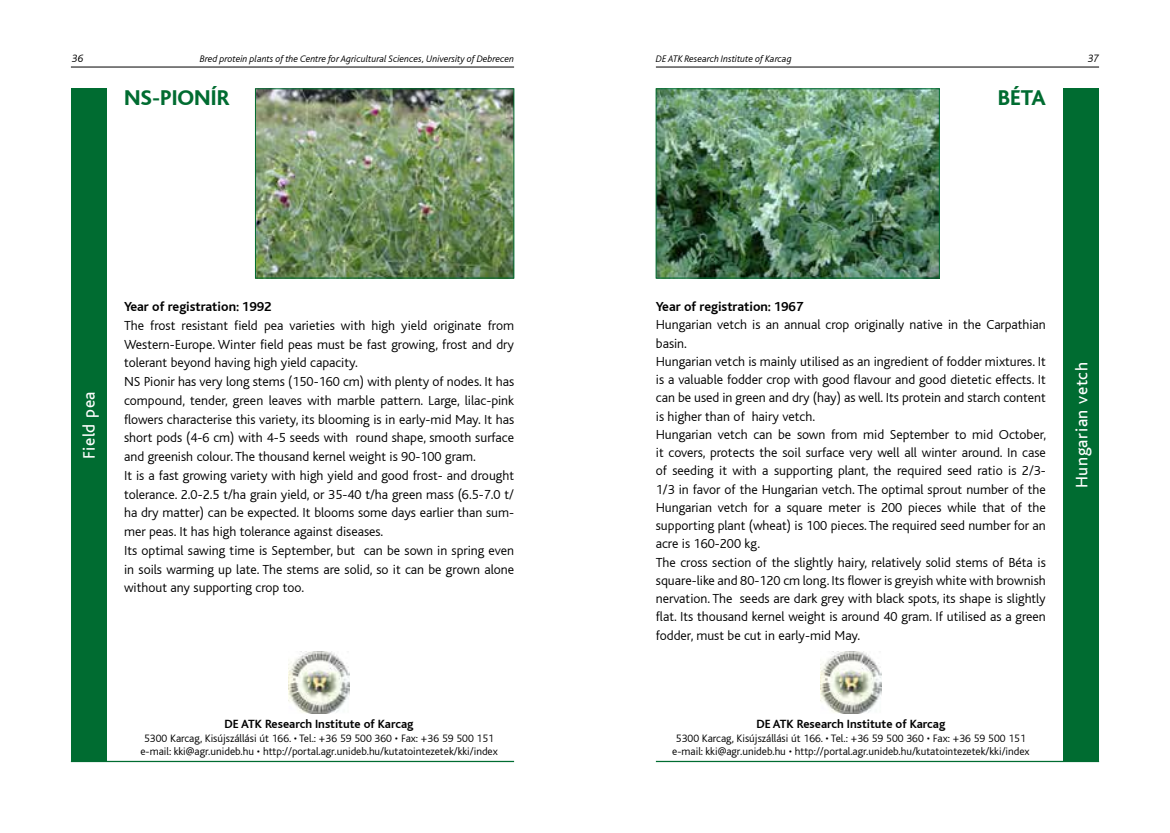
<style>
.page{position:relative;width:1170px;height:833px;background:#fff}
.page>*{position:absolute;margin:0;border:0;box-sizing:border-box;transform-origin:0 0}
.t1{font:800 22.5px "Bliss";color:#006c31}
.t2{font:17.5px "Bliss CE";letter-spacing:.035em;color:#fff}
.t3{font:300 13.75px/18.2px "Bliss CE";color:#000}
.t4{font:700 13.75px "Bliss CE";color:#000}
.t5{font:700 12.5px "Bliss CE";color:#000}
.t6{font:300 11.25px/13.5px "Bliss CE";color:#000;text-align:center}
.t7{font:italic 300 11.25px "Bliss CE";color:#000}
.t8{font:italic 300 10px "Bliss CE";color:#000}
</style>
<div class="page">
<hr style="left:71px;top:67px;width:443px;height:1px;background:#000">
<hr style="left:656px;top:67px;width:442px;height:1px;background:#000">
<div style="left:71px;top:89px;width:35px;height:673px;background:#006c31"></div>
<img style="left:257px;top:91px;width:255px;height:185px">
<div style="left:255px;top:89px;width:259px;height:189px;border:1px solid #006c31"></div>
<div style="left:1063px;top:89px;width:35px;height:673px;background:#006c31"></div>
<img style="left:658px;top:91px;width:279px;height:185px">
<div style="left:656px;top:89px;width:283px;height:189px;border:1px solid #006c31"></div>
<hr style="left:71px;top:761px;width:443px;height:1px;background:#006c31">
<hr style="left:656px;top:761px;width:442px;height:1px;background:#006c31">
<img style="left:288px;top:651px;width:62px;height:62px">
<img style="left:820px;top:651px;width:61px;height:62px">
<p class="t7" style="left:72px;top:52px;width:13px">36</p>
<p class="t8" style="left:200px;top:53px;width:316px">Bred protein plants of the Centre for Agricultural Sciences, University of Debrecen</p>
<p class="t7" style="left:1087px;top:52px;width:13px">37</p>
<p class="t8" style="left:656px;top:53px;width:137px">DE ATK Research Institute of Karcag</p>
<h1 class="t1" style="left:124px;top:86px;width:107px">ns-pionír</h1>
<p class="t2" style="left:79px;top:459px;width:70px;rotate:-90deg">Field pea</p>
<p class="t4" style="left:124px;top:299px;width:149px">Year of registration: 1992</p>
<p class="t3" style="left:124px;top:316px;width:391px;line-height:18.8px">The frost resistant field pea varieties with high yield originate from Western-Europe. Winter field peas must be fast growing, frost and dry tolerant beyond having high yield capacity.<br>NS Pionir has very long stems (150-160 cm) with plenty of nodes. It has compound, tender, green leaves with marble pattern. Large, lilac-pink flowers characterise this variety, its blooming is in early-mid May. It has short pods (4-6 cm) with 4-5 seeds with round shape, smooth surface and greenish colour. The thousand kernel weight is 90-100 gram.<br>It is a fast growing variety with high yield and good frost- and drought tolerance. 2.0-2.5 t/ha grain yield, or 35-40 t/ha green mass (6.5-7.0 t/ ha dry matter) can be expected. It blooms some days earlier than sum&shy;mer peas. It has high tolerance against diseases.<br>Its optimal sawing time is September, but can be sown in spring even in soils warming up late. The stems are solid, so it can be grown alone without any supporting crop too.</p>
<p class="t5" style="left:224px;top:717px;width:190px">DE ATK Research Institute of Karcag</p>
<p class="t6" style="left:140px;top:731px;width:359px">5300 Karcag, Kisújszállási út 166. • Tel.: +36 59 500 360 • Fax: +36 59 500 151 e-mail: kki@agr.unideb.hu • http://portal.agr.unideb.hu/kutatointezetek/kki/index</p>
<h1 class="t1" style="left:997px;top:86px;width:46px">bé ta</h1>
<p class="t4" style="left:656px;top:299px;width:149px">Year of registration: 1967</p>
<p class="t3" style="left:655px;top:316px;width:392px">Hungarian vetch is an annual crop originally native in the Carpathian basin.<br>Hungarian vetch is mainly utilised as an ingredient of fodder mixtures. It is a valuable fodder crop with good flavour and good dietetic effects. It can be used in green and dry (hay) as well. Its protein and starch content is higher than of hairy vetch.<br>Hungarian vetch can be sown from mid September to mid October, it covers, protects the soil surface very well all winter around. In case of seeding it with a supporting plant, the required seed ratio is 2/3- 1/3 in favor of the Hungarian vetch. The optimal sprout number of the Hungarian vetch for a square meter is 200 pieces while that of the supporting plant (wheat) is 100 pieces. The required seed number for an acre is 160-200 kg.<br>The cross section of the slightly hairy, relatively solid stems of Béta is square-like and 80-120 cm long. Its flower is greyish white with brownish nervation. The seeds are dark grey with black spots, its shape is slightly flat. Its thousand kernel weight is around 40 gram. If utilised as a green fodder, must be cut in early-mid May.</p>
<p class="t2" style="left:1071px;top:488px;width:127px;rotate:-90deg">Hungarian vetch</p>
<p class="t5" style="left:756px;top:717px;width:190px">DE ATK Research Institute of Karcag</p>
<p class="t6" style="left:672px;top:731px;width:359px">5300 Karcag, Kisújszállási út 166. • Tel.: +36 59 500 360 • Fax: +36 59 500 151 e-mail: kki@agr.unideb.hu • http://portal.agr.unideb.hu/kutatointezetek/kki/index</p>
</div>
